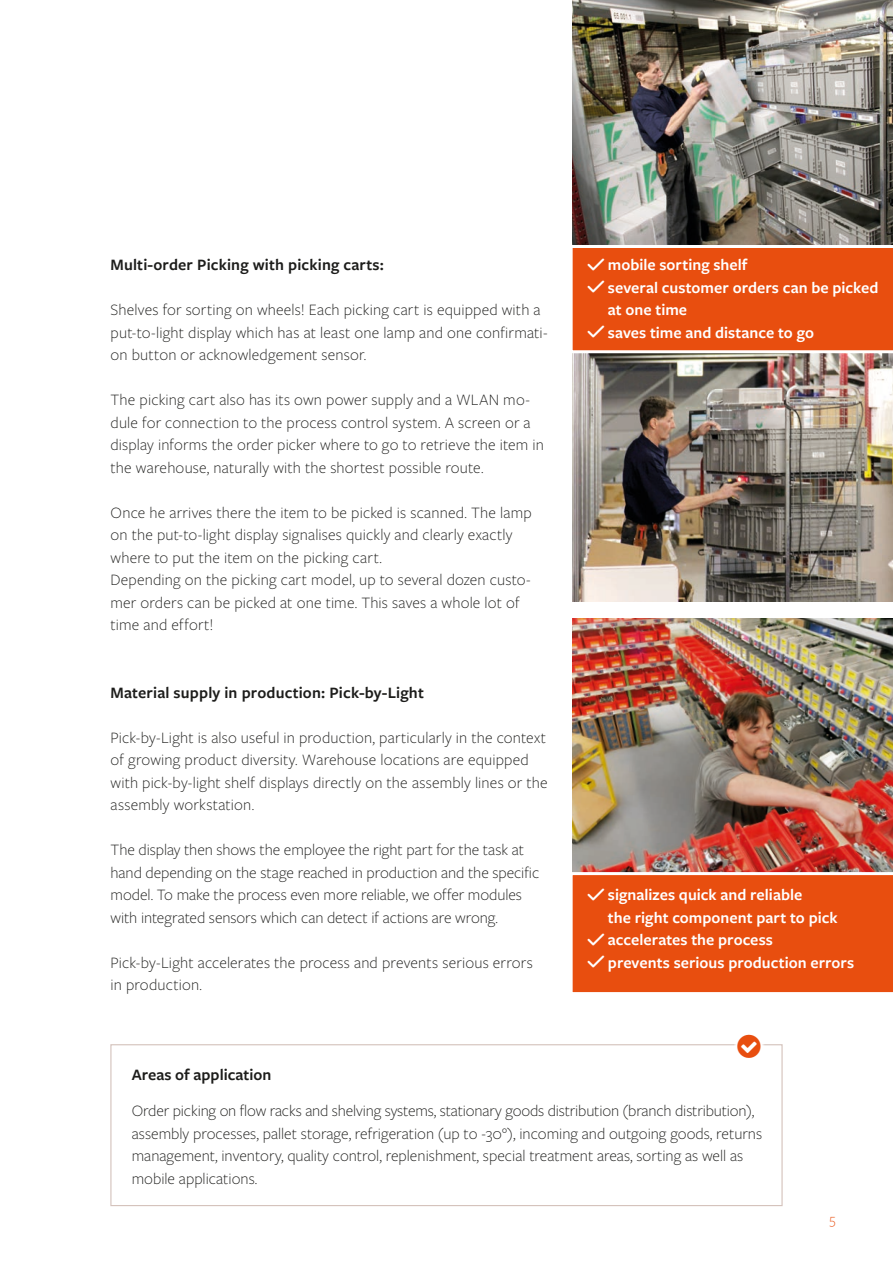
<style>
.page{position:relative;width:893px;height:1263px;background:#fff}
.page>*{position:absolute;margin:0;border:0;box-sizing:border-box;transform-origin:0 0}
.t1{font:300 16.5px/22.5px "Freight Sans Pro";letter-spacing:.005em;color:#1d1d1b}
.t2{font:600 16.5px/22.5px "Freight Sans Pro";color:#fff}
.t3{font:600 16.5px "Freight Sans Pro";letter-spacing:.01em;color:#1d1d1b}
.t4{font:300 15px "Freight Sans Pro";color:#e84e0f}
</style>
<div class="page">
<img style="left:573px;top:618px;width:320px;height:252px">
<img style="left:573px;top:0;width:320px;height:243px">
<img style="left:573px;top:355px;width:320px;height:246px">
<div style="left:110px;top:1044px;width:673px;height:162px;border:1px solid #d4c2bb"></div>
<div style="left:734px;top:1031px;width:30px;height:31px;background:#fff"></div>
<svg style="left:572px;top:243px;width:321px;height:112px;background:#e5581f"></svg>
<div style="left:572px;top:870px;width:321px;height:123px;background:#e84e0f"></div>
<p class="t3" style="left:111px;top:253px;width:275px">Multi-order Picking with picking carts:</p>
<p class="t1" style="left:111px;top:298px;width:438px">Shelves for sorting on wheels! Each picking cart is equipped with a put-to-light display which has at least one lamp and one confirmati&shy;on button or acknowledgement sensor.</p>
<p class="t1" style="left:111px;top:388px;width:435px">The picking cart also has its own power supply and a WLAN mo&shy;dule for connection to the process control system. A screen or a display informs the order picker where to go to retrieve the item in the warehouse, naturally with the shortest possible route.</p>
<p class="t1" style="left:111px;top:500px;width:423px">Once he arrives there the item to be picked is scanned. The lamp on the put-to-light display signalises quickly and clearly exactly where to put the item on the picking cart.<br>Depending on the picking cart model, up to several dozen custo&shy;mer orders can be picked at one time. This saves a whole lot of time and effort!</p>
<p class="t3" style="left:111px;top:681px;width:315px">Material supply in production: Pick-by-Light</p>
<p class="t1" style="left:111px;top:725px;width:439px">Pick-by-Light is also useful in production, particularly in the context of growing product diversity. Warehouse locations are equipped with pick-by-light shelf displays directly on the assembly lines or the assembly workstation.</p>
<p class="t1" style="left:111px;top:838px;width:430px">The display then shows the employee the right part for the task at hand depending on the stage reached in production and the specific model. To make the process even more reliable, we offer modules with integrated sensors which can detect if actions are wrong.</p>
<p class="t1" style="left:111px;top:950px;width:424px">Pick-by-Light accelerates the process and prevents serious errors in production.</p>
<p class="t2" style="left:608px;top:253px;width:272px">mobile sorting shelf<br>several customer orders can be picked at one time<br>saves time and distance to go</p>
<p class="t2" style="left:608px;top:883px;width:248px">signalizes quick and reliable<br>the right component part to pick accelerates the process<br>prevents serious production errors</p>
<p class="t3" style="left:132px;top:1064px;width:141px">Areas of application</p>
<p class="t1" style="left:132px;top:1099px;width:632px">Order picking on flow racks and shelving systems, stationary goods distribution (branch distribution), assembly processes, pallet storage, refrigeration (up to -30°), incoming and outgoing goods, returns management, inventory, quality control, replenishment, special treatment areas, sorting as well as mobile applications.</p>
<p class="t4" style="left:829px;top:1209px;width:8px">5</p>
</div>
